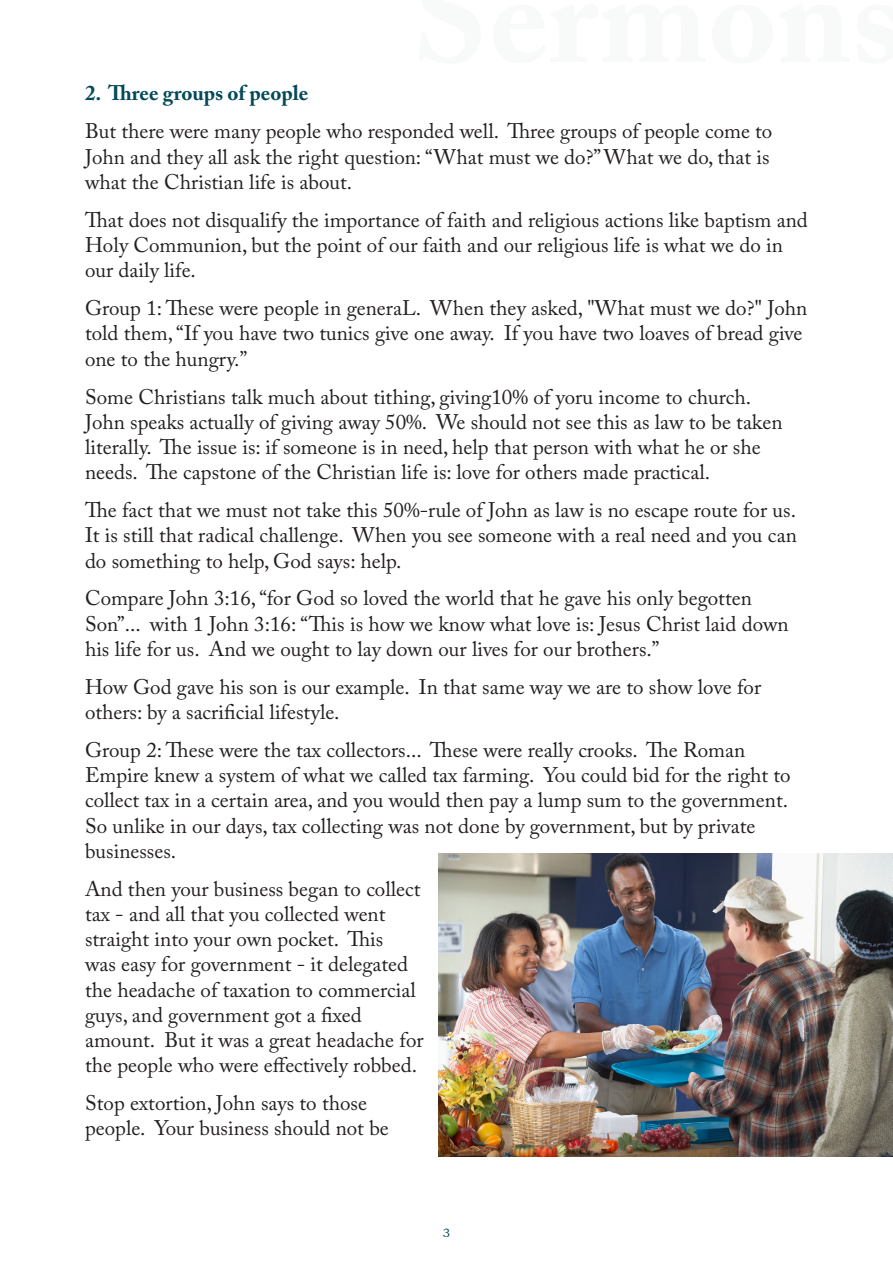
<style>
.page{position:relative;width:893px;height:1263px;background:#fff}
.page>*{position:absolute;margin:0;border:0;box-sizing:border-box;transform-origin:0 0}
.t1{font:21px/25.2px "Adobe Caslon Pro";color:#231f20}
.t2{font:700 21px "Adobe Caslon Pro";color:#034958}
.t3{font:12px "Bookman Old Style";color:#034958}
</style>
<div class="page">
<img style="left:439px;top:854px;width:454px;height:303px">
<p class="t2" style="left:85px;top:81px;width:225px">2. Three groups of people</p>
<p class="t1" style="left:85px;top:119px;width:689px">But there were many people who responded well. Three groups of people come to<br>John and they all ask the right question: “What must we do?” What we do, that is what the Christian life is about.</p>
<p class="t1" style="left:85px;top:207px;width:724px">That does not disqualify the importance of faith and religious actions like baptism and<br>Holy Communion, but the point of our faith and our religious life is what we do in our daily life.</p>
<p class="t1" style="left:85px;top:295px;width:724px">Group 1: These were people in generaL. When they asked, "What must we do?" John told them, “If you have two tunics give one away. If you have two loaves of bread give one to the hungry.”</p>
<p class="t1" style="left:85px;top:384px;width:699px">Some Christians talk much about tithing, giving10% of yoru income to church.<br>John speaks actually of giving away 50%. We should not see this as law to be taken literally. The issue is: if someone is in need, help that person with what he or she needs. The capstone of the Christian life is: love for others made practical.</p>
<p class="t1" style="left:85px;top:497px;width:713px;text-align:justify">The fact that we must not take this 50%-rule of John as law is no escape route for us.<br>It is still that radical challenge. When you see someone with a real need and you can do something to help, God says: help.</p>
<p class="t1" style="left:85px;top:586px;width:705px">Compare John 3:16, “for God so loved the world that he gave his only begotten<br>Son”... with 1 John 3:16: “This is how we know what love is: Jesus Christ laid down his life for us. And we ought to lay down our lives for our brothers.”</p>
<p class="t1" style="left:85px;top:674px;width:678px">How God gave his son is our example. In that same way we are to show love for others: by a sacrificial lifestyle.</p>
<p class="t1" style="left:85px;top:737px;width:707px">Group 2: These were the tax collectors... These were really crooks. The Roman Empire knew a system of what we called tax farming. You could bid for the right to collect tax in a certain area, and you would then pay a lump sum to the government.<br>So unlike in our days, tax collecting was not done by government, but by private businesses.</p>
<p class="t1" style="left:85px;top:876px;width:340px">And then your business began to collect tax - and all that you collected went straight into your own pocket. This<br>was easy for government - it delegated the headache of taxation to commercial guys, and government got a fixed amount. But it was a great headache for the people who were effectively robbed.</p>
<p class="t1" style="left:85px;top:1090px;width:305px">Stop extortion, John says to those people. Your business should not be</p>
<p class="t3" style="left:443px;top:1225px;width:9px">3</p>
</div>
